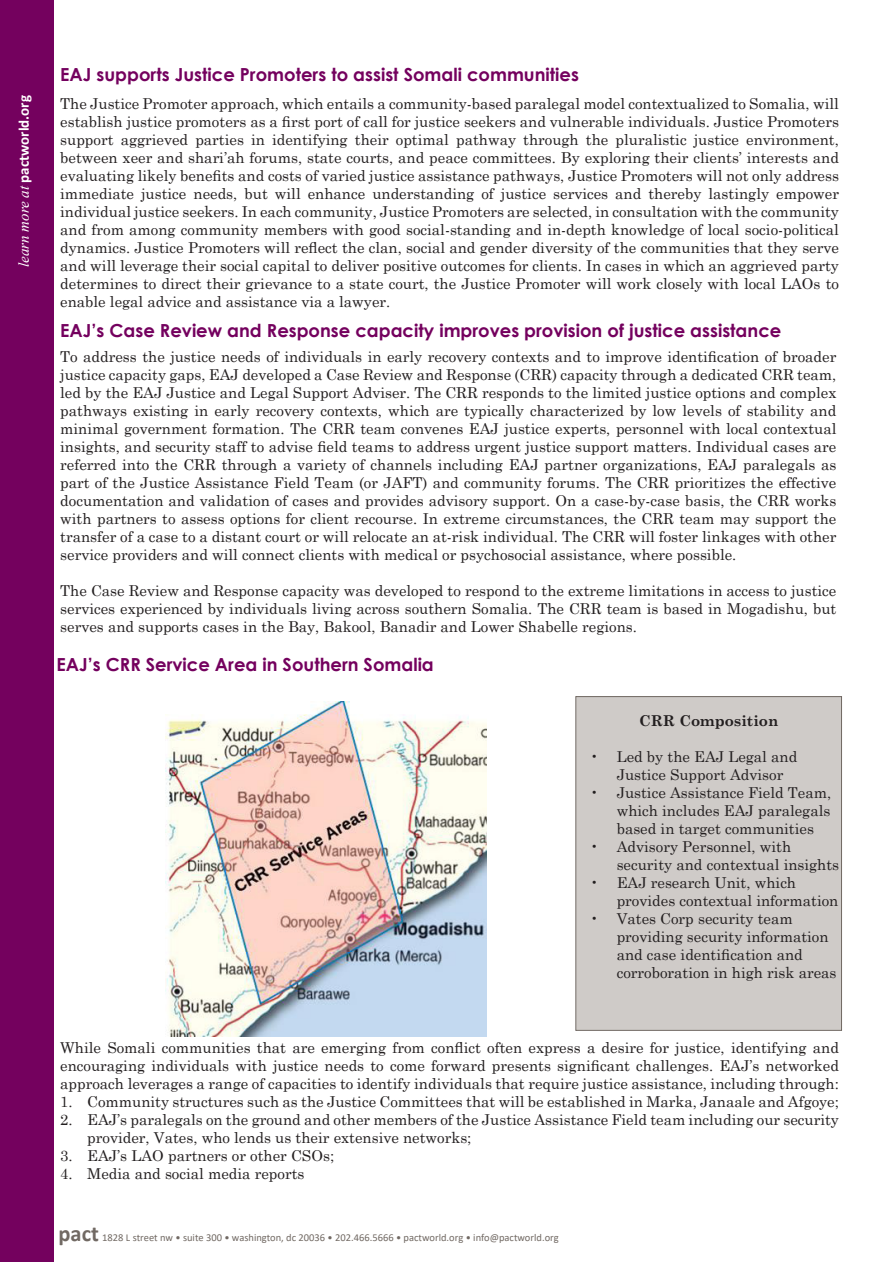
<style>
.page{position:relative;width:893px;height:1263px;background:#fff}
.page>*{position:absolute;margin:0;border:0;box-sizing:border-box;transform-origin:0 0}
.Blue_Heading{font:700 18px "Century Gothic";color:#74015e}
.t1{font:15px/18px "Century Schoolbook";color:#231f20;text-align:justify}
.t2{font:700 15px "Calibri";color:#fff}
.t3{font:700 15px "Century Schoolbook";color:#231f20}
.t4{font:10.5px "Calibri";color:#716963}
.s1{font-family:"Times New Roman";font-weight:400;font-style:italic}
.s2{font-weight:700;font-size:22.5px}
</style>
<div class="page">
<div style="left:576px;top:697px;width:265px;height:333px;background:#cfcbc8"></div>
<div style="left:575px;top:696px;width:267px;height:335px;border:1px solid #716963"></div>
<div style="left:0;top:0;width:54px;height:1262px;background:#74015e"></div>
<img style="left:165px;top:702px;width:321px;height:334px">
<p class="t2" style="left:13px;top:267px;width:173px;rotate:-90deg"><span class="s1">learn more at</span> pactworld.org</p>
<p class="Blue_Heading" style="left:60px;top:61px;width:520px">EAJ supports Justice Promoters to assist Somali communities</p>
<p class="t1" style="left:60px;top:93px;width:780px">The Justice Promoter approach, which entails a community-based paralegal model contextualized to Somalia, will establish justice promoters as a first port of call for justice seekers and vulnerable individuals. Justice Promoters support aggrieved parties in identifying their optimal pathway through the pluralistic justice environment, between xeer and shari’ah forums, state courts, and peace committees. By exploring their clients’ interests and evaluating likely benefits and costs of varied justice assistance pathways, Justice Promoters will not only address immediate justice needs, but will enhance understanding of justice services and thereby lastingly empower individual justice seekers. In each community, Justice Promoters are selected, in consultation with the community and from among community members with good social-standing and in-depth knowledge of local socio-political dynamics. Justice Promoters will reflect the clan, social and gender diversity of the communities that they serve and will leverage their social capital to deliver positive outcomes for clients. In cases in which an aggrieved party determines to direct their grievance to a state court, the Justice Promoter will work closely with local LAOs to enable legal advice and assistance via a lawyer.</p>
<p class="Blue_Heading" style="left:60px;top:317px;width:723px">EAJ’s Case Review and Response capacity improves provision of justice assistance</p>
<p class="t1" style="left:60px;top:346px;width:778px">To address the justice needs of individuals in early recovery contexts and to improve identification of broader justice capacity gaps, EAJ developed a Case Review and Response (CRR) capacity through a dedicated CRR team, led by the EAJ Justice and Legal Support Adviser. The CRR responds to the limited justice options and complex pathways existing in early recovery contexts, which are typically characterized by low levels of stability and minimal government formation. The CRR team convenes EAJ justice experts, personnel with local contextual insights, and security staff to advise field teams to address urgent justice support matters. Individual cases are referred into the CRR through a variety of channels including EAJ partner organizations, EAJ paralegals as part of the Justice Assistance Field Team (or JAFT) and community forums. The CRR prioritizes the effective documentation and validation of cases and provides advisory support. On a case-by-case basis, the CRR works with partners to assess options for client recourse. In extreme circumstances, the CRR team may support the transfer of a case to a distant court or will relocate an at-risk individual. The CRR will foster linkages with other service providers and will connect clients with medical or psychosocial assistance, where possible.</p>
<p class="t1" style="left:60px;top:580px;width:778px">The Case Review and Response capacity was developed to respond to the extreme limitations in access to justice services experienced by individuals living across southern Somalia. The CRR team is based in Mogadishu, but serves and supports cases in the Bay, Bakool, Banadir and Lower Shabelle regions.</p>
<p class="Blue_Heading" style="left:57px;top:651px;width:379px">EAJ’s CRR Service Area in Southern Somalia</p>
<p class="t3" style="left:639px;top:709px;width:141px">CRR Composition</p>
<p class="t1" style="left:617px;top:746px;width:182px;text-indent:-27px">• Led by the EAJ Legal and<br>Justice Support Advisor</p>
<p class="t1" style="left:617px;top:782px;width:216px;text-indent:-27px">• Justice Assistance Field Team, which includes EAJ paralegals based in target communities</p>
<p class="t1" style="left:617px;top:836px;width:224px;text-indent:-27px">• Advisory Personnel, with security and contextual insights</p>
<p class="t1" style="left:617px;top:872px;width:223px;text-indent:-27px">• EAJ research Unit, which provides contextual information</p>
<p class="t1" style="left:617px;top:908px;width:221px;text-align:left;text-indent:-27px">• Vates Corp security team providing security information and case identification and corroboration in high risk areas</p>
<p class="t1" style="left:60px;top:1037px;width:780px">While Somali communities that are emerging from conflict often express a desire for justice, identifying and encouraging individuals with justice needs to come forward presents significant challenges. EAJ’s networked approach leverages a range of capacities to identify individuals that require justice assistance, including through:</p>
<p class="t1" style="left:60px;top:1091px;width:780px">1. Community structures such as the Justice Committees that will be established in Marka, Janaale and Afgoye;</p>
<p class="t1" style="left:87px;top:1109px;width:753px;text-indent:-27px">2. EAJ’s paralegals on the ground and other members of the Justice Assistance Field team including our security provider, Vates, who lends us their extensive networks;</p>
<p class="t1" style="left:60px;top:1145px;width:275px">3. EAJ’s LAO partners or other CSOs;</p>
<p class="t1" style="left:60px;top:1163px;width:246px">4. Media and social media reports</p>
<p class="t4" style="left:58px;top:1230px;width:502px"><span class="s2">pact</span> 1828 L street nw • suite 300 • washington, dc 20036 • 202.466.5666 • pactworld.org • info@pactworld.org</p>
</div>
